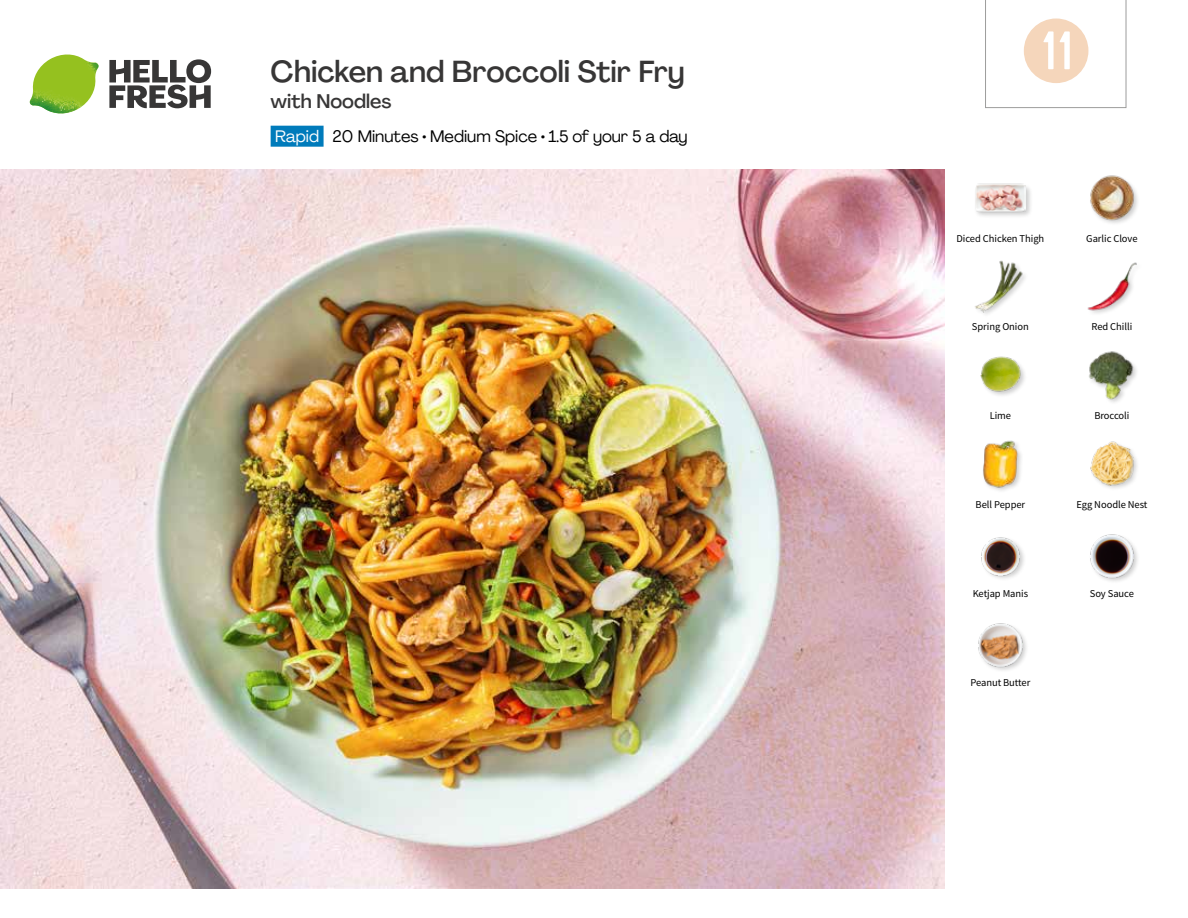
<style>
.page{position:relative;width:1188px;height:918px;background:#fff}
.page>*{position:absolute;margin:0;border:0;box-sizing:border-box;transform-origin:0 0}
.t1{font:54px "Kapra";color:#fff}
.t2{font:500 30px "Agrandir";color:#373636}
.t3{font:500 19.5px "Agrandir";color:#373636}
.t4{font:16.5px "Agrandir";color:#000}
.t5{font:10.5px "Source Sans Pro";letter-spacing:-.005em;color:#000}
.s1{color:#fff}
</style>
<div class="page">
<svg style="left:109px;top:59px;width:102px;height:49px"></svg>
<img style="left:30px;top:55px;width:69px;height:59px">
<div style="left:271px;top:126px;width:53px;height:21px;background:#007bbb"></div>
<img style="left:0;top:170px;width:945px;height:718px">
<img style="left:981px;top:537px;width:43px;height:42px">
<img style="left:978px;top:623px;width:49px;height:48px">
<img style="left:1090px;top:534px;width:48px;height:48px">
<div style="left:980px;top:356px;width:47px;height:42px;background:#000;opacity:.2"></div>
<img style="left:980px;top:356px;width:42px;height:41px">
<img style="left:983px;top:440px;width:38px;height:51px">
<img style="left:1090px;top:441px;width:47px;height:48px">
<img style="left:1089px;top:351px;width:48px;height:52px">
<div style="left:974px;top:183px;width:59px;height:35px;background:#000;opacity:.2"></div>
<img style="left:975px;top:183px;width:51px;height:35px">
<img style="left:975px;top:260px;width:50px;height:54px">
<img style="left:1087px;top:262px;width:50px;height:52px">
<img style="left:1090px;top:175px;width:48px;height:49px">
<svg style="left:985px;top:0;width:141px;height:108px"></svg>
<h2 class="t2" style="left:271px;top:53px;width:416px">Chicken and Broccoli Stir Fry</h2>
<h3 class="t3" style="left:271px;top:89px;width:122px">with Noodles</h3>
<h3 class="t4" style="left:275px;top:126px;width:414px"><span class="s1">Rapid</span> 20 Minutes • Medium Spice • 1.5 of your 5 a day</h3>
<h1 class="t1" style="left:1043px;top:19px;width:31px">11</h1>
<p class="t5" style="left:957px;top:231px;width:89px">Diced Chicken Thigh</p>
<p class="t5" style="left:1086px;top:231px;width:53px">Garlic Clove</p>
<p class="t5" style="left:972px;top:320px;width:58px">Spring Onion</p>
<p class="t5" style="left:1092px;top:320px;width:42px">Red Chilli</p>
<p class="t5" style="left:990px;top:409px;width:23px">Lime</p>
<p class="t5" style="left:1094px;top:409px;width:37px">Broccoli</p>
<p class="t5" style="left:976px;top:498px;width:51px">Bell Pepper</p>
<p class="t5" style="left:1076px;top:498px;width:73px">Egg Noodle Nest</p>
<p class="t5" style="left:973px;top:587px;width:57px">Ketjap Manis</p>
<p class="t5" style="left:1090px;top:587px;width:46px">Soy Sauce</p>
<p class="t5" style="left:970px;top:675px;width:61px">Peanut Butter</p>
</div>
